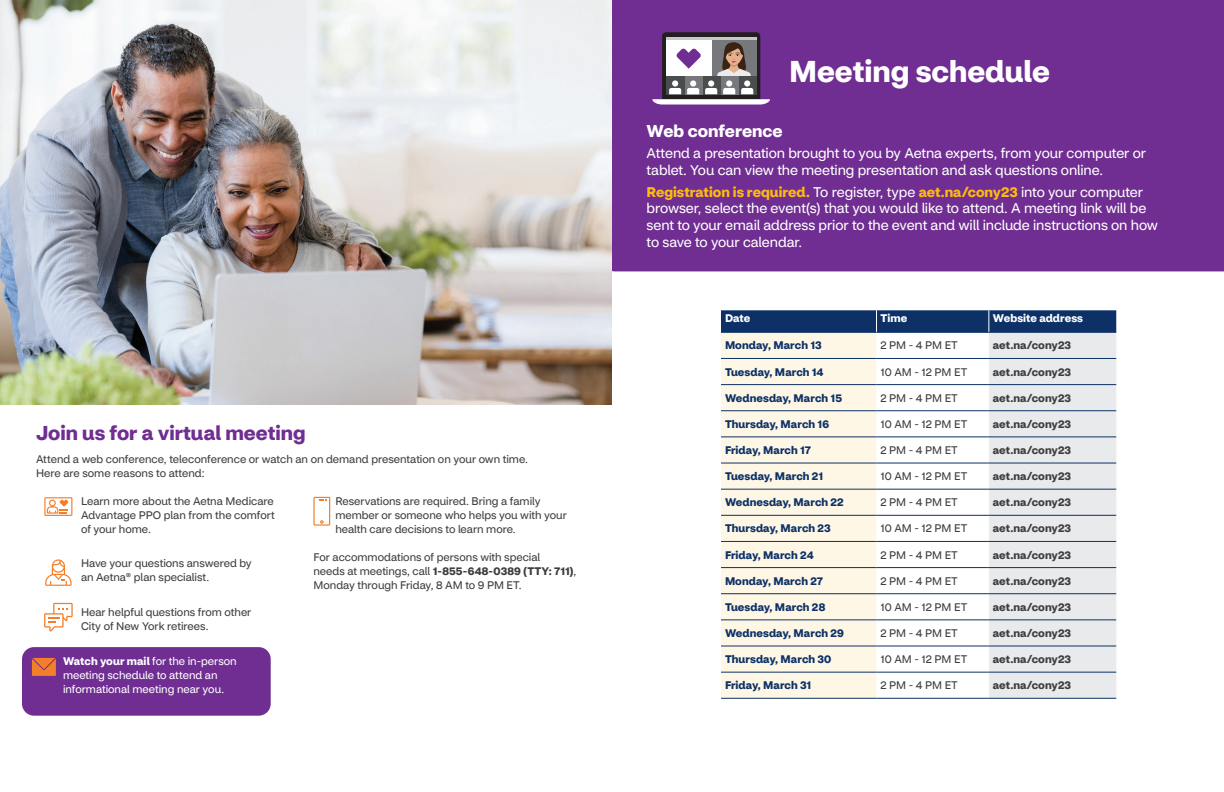
<style>
.page{position:relative;width:1224px;height:792px;background:#fff}
.page>*{position:absolute;margin:0;border:0;box-sizing:border-box;transform-origin:0 0}
.Interior_Headline_Do{font:700 30px "CVS Health Sans";color:#fff}
.Interior_Headline_Do-2{font:700 20px "CVS Health Sans";color:#702d92}
.Interior_Headline_Do-3{font:700 17px "CVS Health Sans";color:#fff}
.Interior_Headline_Do-4{font:14px/16.8px "CVS Health Sans";letter-spacing:-.005em;color:#fff}
.Body_text{font:11px/14px "CVS Health Sans";color:#3e3e3f}
.Body_subhead{font:700 11px "CVS Health Sans";letter-spacing:.005em;color:#0d3166}
.Body_subhead-2{font:700 11px "CVS Health Sans";letter-spacing:.005em;color:#3e3e3f}
.Body_subhead-3{font:11px "CVS Health Sans";letter-spacing:-.005em;color:#3e3e3f}
.Body_text-2{font:11px/14px "CVS Health Sans";color:#fff}
.Body_subhead-4{font:700 11px "CVS Health Sans";letter-spacing:.005em;color:#fff}
.s1{font-weight:700}
.s2{font-weight:700;color:#fcba13}
</style>
<div class="page">
<div style="left:612px;top:0;width:612px;height:271px;background:#702d92"></div>
<div style="left:22px;top:647px;width:249px;height:69px;background:#702d92;border-radius:12px"></div>
<img style="left:0;top:0;width:612px;height:405px">
<svg style="left:44px;top:497px;width:28px;height:19px"></svg>
<svg style="left:44px;top:603px;width:29px;height:29px"></svg>
<svg style="left:45px;top:559px;width:27px;height:27px"></svg>
<svg style="left:313px;top:497px;width:17px;height:29px"></svg>
<svg style="left:32px;top:658px;width:24px;height:18px"></svg>
<div style="left:721px;top:333px;width:156px;height:365px;background:#fef7e6"></div>
<svg style="left:877px;top:385px;width:112px;height:313px"></svg>
<div style="left:989px;top:333px;width:127px;height:365px;background:#e9eaeb"></div>
<div style="left:721px;top:310px;width:395px;height:22px;background:#0d3166"></div>
<hr style="left:721px;top:332px;width:156px;height:1px;background:#0d3166">
<hr style="left:877px;top:332px;width:112px;height:1px;background:#0d3166">
<hr style="left:989px;top:332px;width:127px;height:1px;background:#0d3166">
<hr style="left:721px;top:358px;width:156px;height:1px;background:#0d3166">
<hr style="left:877px;top:358px;width:112px;height:1px;background:#0d3166">
<hr style="left:989px;top:358px;width:127px;height:1px;background:#0d3166">
<hr style="left:721px;top:384px;width:156px;height:1px;background:#0d3166">
<hr style="left:877px;top:384px;width:112px;height:1px;background:#0d3166">
<hr style="left:989px;top:384px;width:127px;height:1px;background:#0d3166">
<hr style="left:721px;top:410px;width:156px;height:1px;background:#0d3166">
<hr style="left:877px;top:410px;width:112px;height:1px;background:#0d3166">
<hr style="left:989px;top:410px;width:127px;height:1px;background:#0d3166">
<hr style="left:721px;top:437px;width:156px;height:1px;background:#0d3166">
<hr style="left:877px;top:437px;width:112px;height:1px;background:#0d3166">
<hr style="left:989px;top:437px;width:127px;height:1px;background:#0d3166">
<hr style="left:721px;top:463px;width:156px;height:1px;background:#0d3166">
<hr style="left:877px;top:463px;width:112px;height:1px;background:#0d3166">
<hr style="left:989px;top:463px;width:127px;height:1px;background:#0d3166">
<hr style="left:721px;top:489px;width:156px;height:1px;background:#0d3166">
<hr style="left:877px;top:489px;width:112px;height:1px;background:#0d3166">
<hr style="left:989px;top:489px;width:127px;height:1px;background:#0d3166">
<hr style="left:721px;top:515px;width:156px;height:1px;background:#0d3166">
<hr style="left:877px;top:515px;width:112px;height:1px;background:#0d3166">
<hr style="left:989px;top:515px;width:127px;height:1px;background:#0d3166">
<hr style="left:721px;top:541px;width:156px;height:1px;background:#0d3166">
<hr style="left:877px;top:541px;width:112px;height:1px;background:#0d3166">
<hr style="left:989px;top:541px;width:127px;height:1px;background:#0d3166">
<hr style="left:721px;top:567px;width:156px;height:1px;background:#0d3166">
<hr style="left:877px;top:567px;width:112px;height:1px;background:#0d3166">
<hr style="left:989px;top:567px;width:127px;height:1px;background:#0d3166">
<hr style="left:721px;top:593px;width:156px;height:1px;background:#0d3166">
<hr style="left:877px;top:593px;width:112px;height:1px;background:#0d3166">
<hr style="left:989px;top:593px;width:127px;height:1px;background:#0d3166">
<hr style="left:721px;top:620px;width:156px;height:1px;background:#0d3166">
<hr style="left:877px;top:620px;width:112px;height:1px;background:#0d3166">
<hr style="left:989px;top:620px;width:127px;height:1px;background:#0d3166">
<hr style="left:721px;top:646px;width:156px;height:1px;background:#0d3166">
<hr style="left:877px;top:646px;width:112px;height:1px;background:#0d3166">
<hr style="left:989px;top:646px;width:127px;height:1px;background:#0d3166">
<hr style="left:721px;top:672px;width:156px;height:1px;background:#0d3166">
<hr style="left:877px;top:672px;width:112px;height:1px;background:#0d3166">
<hr style="left:989px;top:672px;width:127px;height:1px;background:#0d3166">
<hr style="left:721px;top:698px;width:156px;height:1px;background:#0d3166">
<hr style="left:877px;top:698px;width:112px;height:1px;background:#0d3166">
<hr style="left:989px;top:698px;width:127px;height:1px;background:#0d3166">
<svg style="left:652px;top:32px;width:118px;height:73px"></svg>
<p class="Interior_Headline_Do-2" style="left:36px;top:420px;width:271px">Join us for a virtual meeting</p>
<p class="Body_text" style="left:36px;top:452px;width:494px">Attend a web conference, teleconference or watch an on demand presentation on your own time.</p>
<p class="Body_text" style="left:36px;top:466px;width:170px">Here are some reasons to attend:</p>
<p class="Body_text" style="left:81px;top:494px;width:195px;text-align:justify">Learn more about the Aetna Medicare Advantage PPO plan from the comfort of your home.</p>
<p class="Body_text" style="left:81px;top:557px;width:172px">Have your questions answered by an Aetna® plan specialist.</p>
<p class="Body_text" style="left:81px;top:605px;width:172px">Hear helpful questions from other<br>City of New York retirees.</p>
<p class="Body_text-2" style="left:63px;top:654px;width:175px"><span class="s1">Watch your mail</span> for the in-person meeting schedule to attend an informational meeting near you.</p>
<p class="Body_text" style="left:335px;top:494px;width:233px">Reservations are required. Bring a family member or someone who helps you with your health care decisions to learn more.</p>
<p class="Body_text" style="left:313px;top:550px;width:264px">For accommodations of persons with special<br>needs at meetings, call <span class="s1">1-855-648-0389 (TTY: 711)</span>,<br>Monday through Friday, 8 AM to 9 PM ET.</p>
<p class="Interior_Headline_Do" style="left:789px;top:52px;width:263px">Meeting schedule</p>
<p class="Interior_Headline_Do-3" style="left:647px;top:120px;width:138px">Web conference</p>
<p class="Interior_Headline_Do-4" style="left:647px;top:145px;width:501px">Attend a presentation brought to you by Aetna experts, from your computer or tablet. You can view the meeting presentation and ask questions online.</p>
<p class="Interior_Headline_Do-4" style="left:647px;top:183px;width:513px"><span class="s2">Registration is required.</span> To register, type <span class="s2">aet.na/cony23</span> into your computer browser, select the event(s) that you would like to attend. A meeting link will be sent to your email address prior to the event and will include instructions on how to save to your calendar.</p>
<p class="Body_subhead-4" style="left:725px;top:312px;width:27px">Date</p>
<p class="Body_subhead-4" style="left:881px;top:312px;width:28px">Time</p>
<p class="Body_subhead-4" style="left:993px;top:312px;width:92px">Website address</p>
<p class="Body_subhead" style="left:725px;top:339px;width:98px">Monday, March 13</p>
<p class="Body_subhead-3" style="left:881px;top:339px;width:79px">2 PM - 4 PM ET</p>
<p class="Body_subhead-2" style="left:993px;top:339px;width:80px">aet.na/cony23</p>
<p class="Body_subhead" style="left:725px;top:365px;width:100px">Tuesday, March 14</p>
<p class="Body_subhead-3" style="left:881px;top:365px;width:88px">10 AM - 12 PM ET</p>
<p class="Body_subhead-2" style="left:993px;top:365px;width:80px">aet.na/cony23</p>
<p class="Body_subhead" style="left:725px;top:391px;width:119px">Wednesday, March 15</p>
<p class="Body_subhead-3" style="left:881px;top:391px;width:79px">2 PM - 4 PM ET</p>
<p class="Body_subhead-2" style="left:993px;top:391px;width:80px">aet.na/cony23</p>
<p class="Body_subhead" style="left:725px;top:417px;width:106px">Thursday, March 16</p>
<p class="Body_subhead-3" style="left:881px;top:417px;width:88px">10 AM - 12 PM ET</p>
<p class="Body_subhead-2" style="left:993px;top:417px;width:80px">aet.na/cony23</p>
<p class="Body_subhead" style="left:725px;top:443px;width:88px">Friday, March 17</p>
<p class="Body_subhead-3" style="left:881px;top:443px;width:79px">2 PM - 4 PM ET</p>
<p class="Body_subhead-2" style="left:993px;top:443px;width:80px">aet.na/cony23</p>
<p class="Body_subhead" style="left:725px;top:469px;width:100px">Tuesday, March 21</p>
<p class="Body_subhead-3" style="left:881px;top:470px;width:88px">10 AM - 12 PM ET</p>
<p class="Body_subhead-2" style="left:993px;top:469px;width:80px">aet.na/cony23</p>
<p class="Body_subhead" style="left:725px;top:496px;width:120px">Wednesday, March 22</p>
<p class="Body_subhead-3" style="left:881px;top:496px;width:79px">2 PM - 4 PM ET</p>
<p class="Body_subhead-2" style="left:993px;top:496px;width:80px">aet.na/cony23</p>
<p class="Body_subhead" style="left:725px;top:522px;width:107px">Thursday, March 23</p>
<p class="Body_subhead-3" style="left:881px;top:522px;width:88px">10 AM - 12 PM ET</p>
<p class="Body_subhead-2" style="left:993px;top:522px;width:80px">aet.na/cony23</p>
<p class="Body_subhead" style="left:725px;top:548px;width:90px">Friday, March 24</p>
<p class="Body_subhead-3" style="left:881px;top:548px;width:79px">2 PM - 4 PM ET</p>
<p class="Body_subhead-2" style="left:993px;top:548px;width:80px">aet.na/cony23</p>
<p class="Body_subhead" style="left:725px;top:574px;width:100px">Monday, March 27</p>
<p class="Body_subhead-3" style="left:881px;top:574px;width:79px">2 PM - 4 PM ET</p>
<p class="Body_subhead-2" style="left:993px;top:574px;width:80px">aet.na/cony23</p>
<p class="Body_subhead" style="left:725px;top:600px;width:102px">Tuesday, March 28</p>
<p class="Body_subhead-3" style="left:881px;top:600px;width:88px">10 AM - 12 PM ET</p>
<p class="Body_subhead-2" style="left:993px;top:600px;width:80px">aet.na/cony23</p>
<p class="Body_subhead" style="left:725px;top:626px;width:120px">Wednesday, March 29</p>
<p class="Body_subhead-3" style="left:881px;top:626px;width:79px">2 PM - 4 PM ET</p>
<p class="Body_subhead-2" style="left:993px;top:626px;width:80px">aet.na/cony23</p>
<p class="Body_subhead" style="left:725px;top:652px;width:108px">Thursday, March 30</p>
<p class="Body_subhead-3" style="left:881px;top:653px;width:88px">10 AM - 12 PM ET</p>
<p class="Body_subhead-2" style="left:993px;top:652px;width:80px">aet.na/cony23</p>
<p class="Body_subhead" style="left:725px;top:678px;width:88px">Friday, March 31</p>
<p class="Body_subhead-3" style="left:881px;top:679px;width:79px">2 PM - 4 PM ET</p>
<p class="Body_subhead-2" style="left:993px;top:678px;width:80px">aet.na/cony23</p>
</div>
